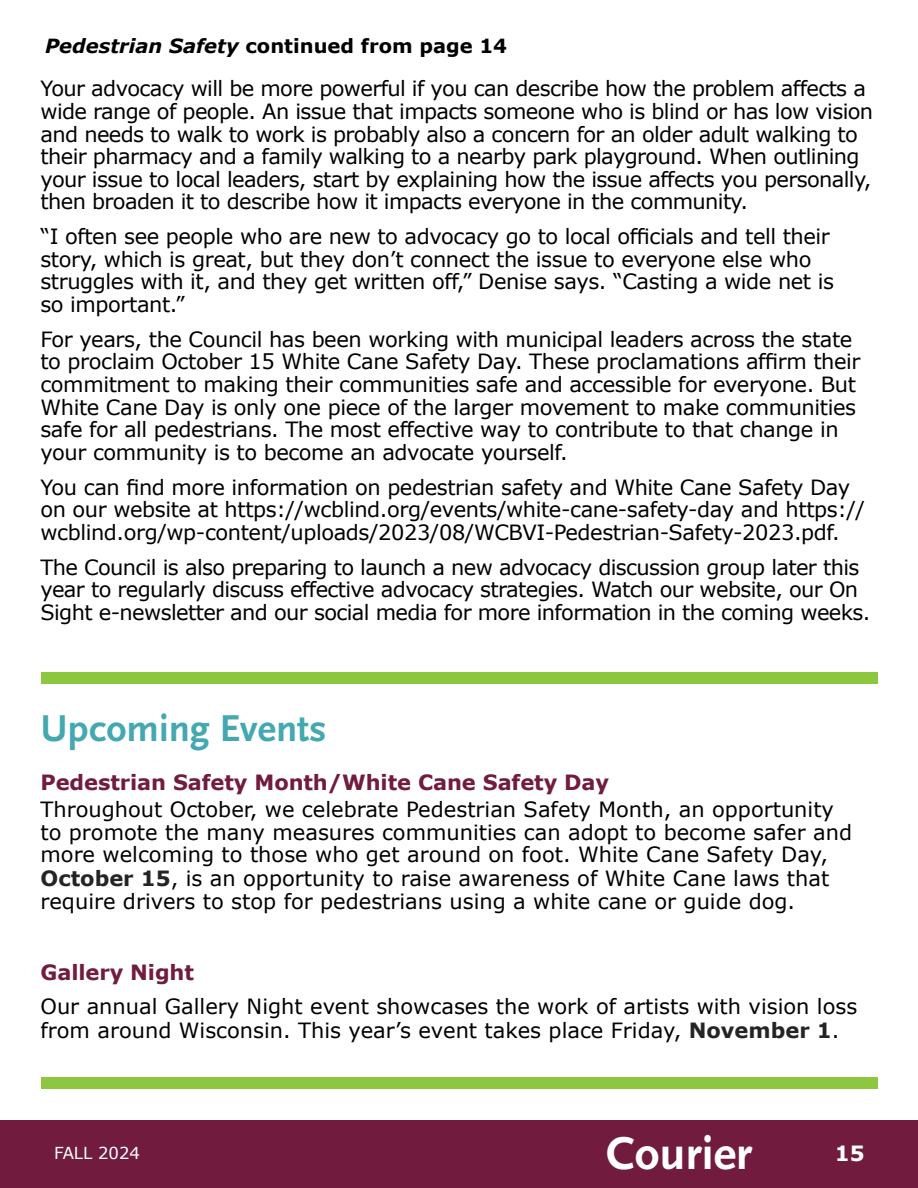
<style>
.page{position:relative;width:918px;height:1188px;background:#fff}
.page>*{position:absolute;margin:0;border:0;box-sizing:border-box;transform-origin:0 0}
.t1{font:700 48px "Scala Sans Pro";color:#fff}
.t2{font:700 39px "Scala Sans Pro";color:#44a8b1}
.t3{font:21px/22.6px "Verdana";letter-spacing:-.02em;color:#000}
.t4{font:21px/23px "Verdana";color:#000}
.t5{font:700 21px "Verdana";letter-spacing:-.005em;color:#711c3e}
.t6{font:700 21px "Verdana";color:#fff}
.t7{font:700 19.5px "Verdana";color:#000}
.t8{font:16.5px "Verdana";color:#fff}
.s1{font-style:italic}
.s2{font-weight:700;color:#242424}
</style>
<div class="page">
<div style="left:0;top:1120px;width:918px;height:68px;background:#711c3e"></div>
<div style="left:41px;top:672px;width:837px;height:12px;background:#8dc63f"></div>
<div style="left:41px;top:1077px;width:837px;height:12px;background:#8dc63f"></div>
<p class="t7" style="left:45px;top:33px;width:464px"><span class="s1">Pedestrian Safety</span> continued from page 14</p>
<p class="t3" style="left:40px;top:78px;width:834px">Your advocacy will be more powerful if you can describe how the problem affects a wide range of people. An issue that impacts someone who is blind or has low vision and needs to walk to work is probably also a concern for an older adult walking to their pharmacy and a family walking to a nearby park playground. When outlining your issue to local leaders, start by explaining how the issue affects you personally, then broaden it to describe how it impacts everyone in the community.</p>
<p class="t3" style="left:40px;top:226px;width:795px">“I often see people who are new to advocacy go to local officials and tell their story, which is great, but they don’t connect the issue to everyone else who struggles with it, and they get written off,” Denise says. “Casting a wide net is so important.”</p>
<p class="t3" style="left:40px;top:328px;width:822px">For years, the Council has been working with municipal leaders across the state to proclaim October 15 White Cane Safety Day. These proclamations affirm their commitment to making their communities safe and accessible for everyone. But White Cane Day is only one piece of the larger movement to make communities safe for all pedestrians. The most effective way to contribute to that change in your community is to become an advocate yourself.</p>
<p class="t3" style="left:40px;top:476px;width:826px">You can find more information on pedestrian safety and White Cane Safety Day on our website at https://wcblind.org/events/white-cane-safety-day and https:// wcblind.org/wp-content/uploads/2023/08/WCBVI-Pedestrian-Safety-2023.pdf.</p>
<p class="t3" style="left:40px;top:556px;width:832px">The Council is also preparing to launch a new advocacy discussion group later this year to regularly discuss effective advocacy strategies. Watch our website, our On<br>Sight e-newsletter and our social media for more information in the coming weeks.</p>
<h2 class="t2" style="left:40px;top:706px;width:288px">Upcoming Events</h2>
<h3 class="t5" style="left:40px;top:769px;width:570px">Pedestrian Safety Month/White Cane Safety Day</h3>
<p class="t4" style="left:40px;top:798px;width:813px">Throughout October, we celebrate Pedestrian Safety Month, an opportunity to promote the many measures communities can adopt to become safer and more welcoming to those who get around on foot. White Cane Safety Day, <span class="s2">October 15</span>, is an opportunity to raise awareness of White Cane laws that require drivers to stop for pedestrians using a white cane or guide dog.</p>
<h3 class="t5" style="left:40px;top:958px;width:155px">Gallery Night</h3>
<p class="t4" style="left:40px;top:995px;width:818px;line-height:24px">Our annual Gallery Night event showcases the work of artists with vision loss from around Wisconsin. This year’s event takes place Friday, <span class="s2">November 1</span>.</p>
<p class="t8" style="left:54px;top:1143px;width:88px">FALL 2024</p>
<p class="t1" style="left:606px;top:1126px;width:148px">Courier</p>
<p class="t6" style="left:835px;top:1140px;width:31px">15</p>
</div>
